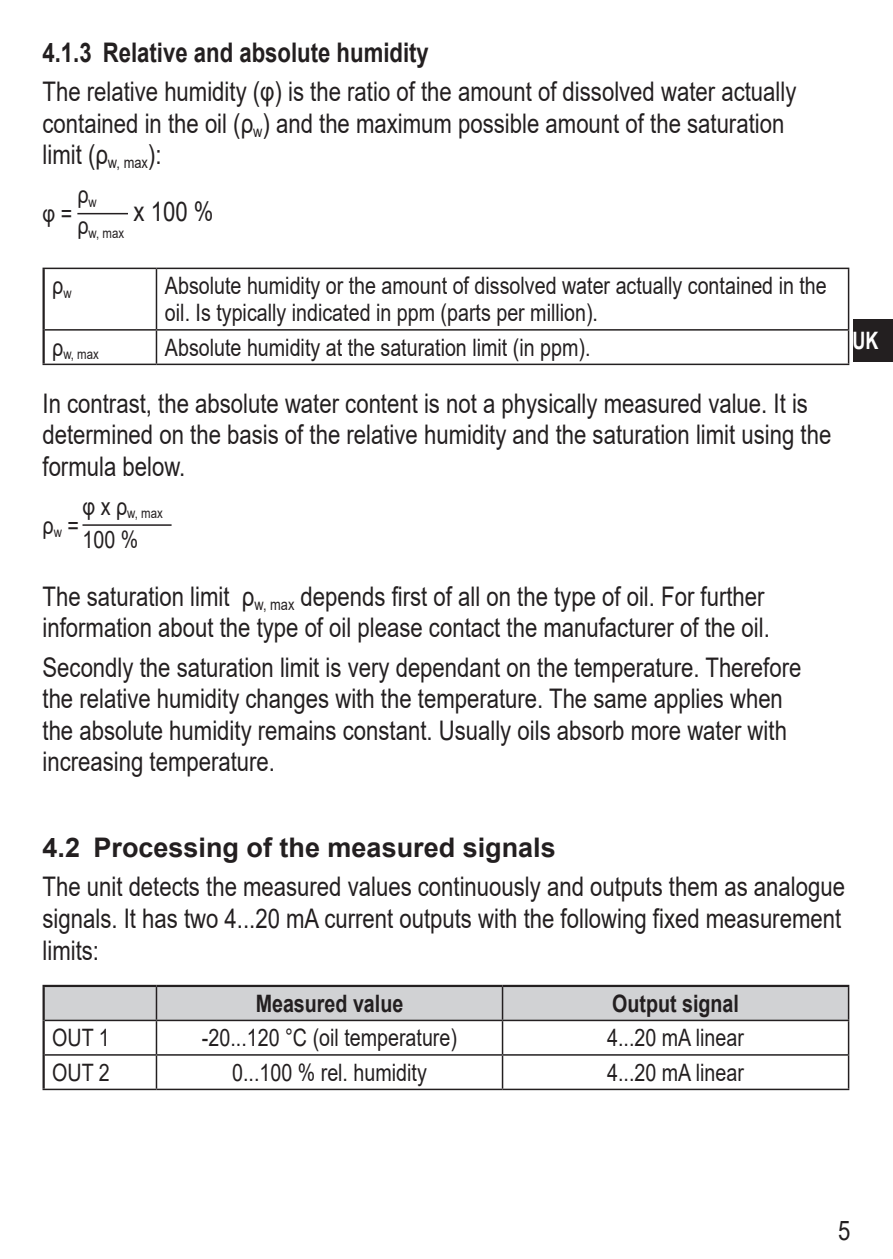
<style>
.page{position:relative;width:893px;height:1259px;background:#fff}
.page>*{position:absolute;margin:0;border:0;box-sizing:border-box;transform-origin:0 0}
.t1{font:27px/31.5px "Arial";color:#231f20;scale:.82 1}
.t2{font:700 27px "Arial";color:#231f20}
.t3{font:700 27px "Arial";color:#231f20;scale:.82 1}
.t4{font:24px/27px "Arial";color:#231f20;scale:.82 1}
.t5{font:700 24px "Arial";color:#231f20;scale:.82 1}
.t6{font:700 24px "Arial";color:#fff;scale:.75 1}
.t7{font:13.8px "Arial";color:#231f20;scale:.82 1}
</style>
<div class="page">
<div style="left:853px;top:319px;width:40px;height:42px;background:#231f20"></div>
<hr style="left:77px;top:213px;width:51px;height:1px;background:#231f20">
<hr style="left:43px;top:269px;width:2px;height:61px;background:#231f20">
<hr style="left:43px;top:330px;width:2px;height:33px;background:#231f20">
<hr style="left:43px;top:268px;width:113px;height:1px;background:#231f20">
<hr style="left:156px;top:268px;width:693px;height:1px;background:#231f20">
<hr style="left:156px;top:269px;width:1px;height:60px;background:#231f20">
<hr style="left:848px;top:269px;width:1px;height:60px;background:#231f20">
<hr style="left:45px;top:329px;width:111px;height:2px;background:#231f20">
<hr style="left:156px;top:329px;width:693px;height:2px;background:#231f20">
<hr style="left:156px;top:331px;width:1px;height:32px;background:#231f20">
<hr style="left:848px;top:331px;width:1px;height:32px;background:#231f20">
<hr style="left:43px;top:363px;width:113px;height:2px;background:#231f20">
<hr style="left:156px;top:363px;width:693px;height:2px;background:#231f20">
<hr style="left:82px;top:524px;width:90px;height:2px;background:#231f20">
<div style="left:44px;top:986px;width:112px;height:34px;background:#d1d2d4"></div>
<div style="left:156px;top:986px;width:346px;height:34px;background:#d1d2d4"></div>
<div style="left:502px;top:986px;width:347px;height:34px;background:#d1d2d4"></div>
<hr style="left:43px;top:984px;width:113px;height:3px;background:#231f20">
<hr style="left:43px;top:987px;width:2px;height:33px;background:#231f20">
<hr style="left:156px;top:984px;width:346px;height:3px;background:#231f20">
<hr style="left:502px;top:984px;width:347px;height:3px;background:#231f20">
<hr style="left:43px;top:1020px;width:2px;height:35px;background:#231f20">
<hr style="left:43px;top:1055px;width:2px;height:33px;background:#231f20">
<hr style="left:156px;top:987px;width:1px;height:32px;background:#231f20">
<hr style="left:502px;top:987px;width:1px;height:32px;background:#231f20">
<hr style="left:848px;top:987px;width:1px;height:32px;background:#231f20">
<hr style="left:45px;top:1019px;width:111px;height:2px;background:#231f20">
<hr style="left:156px;top:1019px;width:346px;height:2px;background:#231f20">
<hr style="left:156px;top:1021px;width:1px;height:33px;background:#231f20">
<hr style="left:502px;top:1019px;width:347px;height:2px;background:#231f20">
<hr style="left:502px;top:1021px;width:1px;height:33px;background:#231f20">
<hr style="left:848px;top:1021px;width:1px;height:33px;background:#231f20">
<hr style="left:45px;top:1054px;width:111px;height:1px;background:#231f20">
<hr style="left:156px;top:1054px;width:346px;height:1px;background:#231f20">
<hr style="left:156px;top:1055px;width:1px;height:33px;background:#231f20">
<hr style="left:502px;top:1054px;width:347px;height:1px;background:#231f20">
<hr style="left:502px;top:1055px;width:1px;height:33px;background:#231f20">
<hr style="left:848px;top:1055px;width:1px;height:33px;background:#231f20">
<hr style="left:43px;top:1088px;width:113px;height:2px;background:#231f20">
<hr style="left:156px;top:1088px;width:346px;height:2px;background:#231f20">
<hr style="left:502px;top:1088px;width:347px;height:2px;background:#231f20">
<p class="t3" style="left:43px;top:34px;width:473px">4.1.3 Relative and absolute humidity</p>
<p class="t1" style="left:43px;top:76px;width:921px">The relative humidity (φ) is the ratio of the amount of dissolved water actually contained in the oil (ρ<sub>w</sub>) and the maximum possible amount of the saturation limit (ρ<sub>w,</sub> <sub>max</sub>):</p>
<p class="t4" style="left:43px;top:200px;width:38px">φ =</p>
<p class="t4" style="left:77px;top:181px;width:25px">ρ<sub>w</sub></p>
<p class="t7" style="left:77px;top:223px;width:58px"><sup>ρ</sup>w, max</p>
<p class="t1" style="left:134px;top:195px;width:99px">x 100 %</p>
<p class="t4" style="left:52px;top:272px;width:25px">ρ<sub>w</sub></p>
<p class="t4" style="left:165px;top:272px;width:809px">Absolute humidity or the amount of dissolved water actually contained in the oil. Is typically indicated in ppm (parts per million).</p>
<p class="t7" style="left:52px;top:345px;width:58px"><sup>ρ</sup>w, max</p>
<p class="t4" style="left:165px;top:334px;width:520px">Absolute humidity at the saturation limit (in ppm).</p>
<p class="t1" style="left:43px;top:387px;width:963px">In contrast, the absolute water content is not a physically measured value. It is determined on the basis of the relative humidity and the saturation limit using the formula below.</p>
<p class="t7" style="left:82px;top:504px;width:99px"><sup>φ</sup> <sup>x</sup> <sup>ρ</sup>w, max</p>
<p class="t4" style="left:82px;top:526px;width:70px">100 %</p>
<p class="t1" style="left:43px;top:580px;width:884px">The saturation limit ρ<sub>w,</sub> <sub>max</sub> depends first of all on the type of oil. For further information about the type of oil please contact the manufacturer of the oil.</p>
<p class="t1" style="left:43px;top:651px;width:927px">Secondly the saturation limit is very dependant on the temperature. Therefore the relative humidity changes with the temperature. The same applies when the absolute humidity remains constant. Usually oils absorb more water with increasing temperature.</p>
<p class="t4" style="left:43px;top:511px;width:46px">ρ<sub>w</sub> =</p>
<p class="t6" style="left:853px;top:324px;width:36px">UK</p>
<p class="t2" style="left:43px;top:828px;width:515px">4.2 Processing of the measured signals</p>
<p class="t1" style="left:43px;top:870px;width:980px">The unit detects the measured values continuously and outputs them as analogue signals. It has two 4...20 mA current outputs with the following fixed measurement limits:</p>
<p class="t5" style="left:256px;top:986px;width:182px">Measured value</p>
<p class="t5" style="left:612px;top:986px;width:156px">Output signal</p>
<p class="t4" style="left:52px;top:1024px;width:72px">OUT 1</p>
<p class="t4" style="left:202px;top:1024px;width:313px">-20...120 °C (oil temperature)</p>
<p class="t4" style="left:607px;top:1024px;width:168px">4...20 mA linear</p>
<p class="t4" style="left:52px;top:1058px;width:72px">OUT 2</p>
<p class="t4" style="left:232px;top:1058px;width:239px">0... 100 % rel. humidity</p>
<p class="t4" style="left:607px;top:1058px;width:168px">4...20 mA linear</p>
<p class="t1" style="left:838px;top:1215px;width:17px">5</p>
</div>
